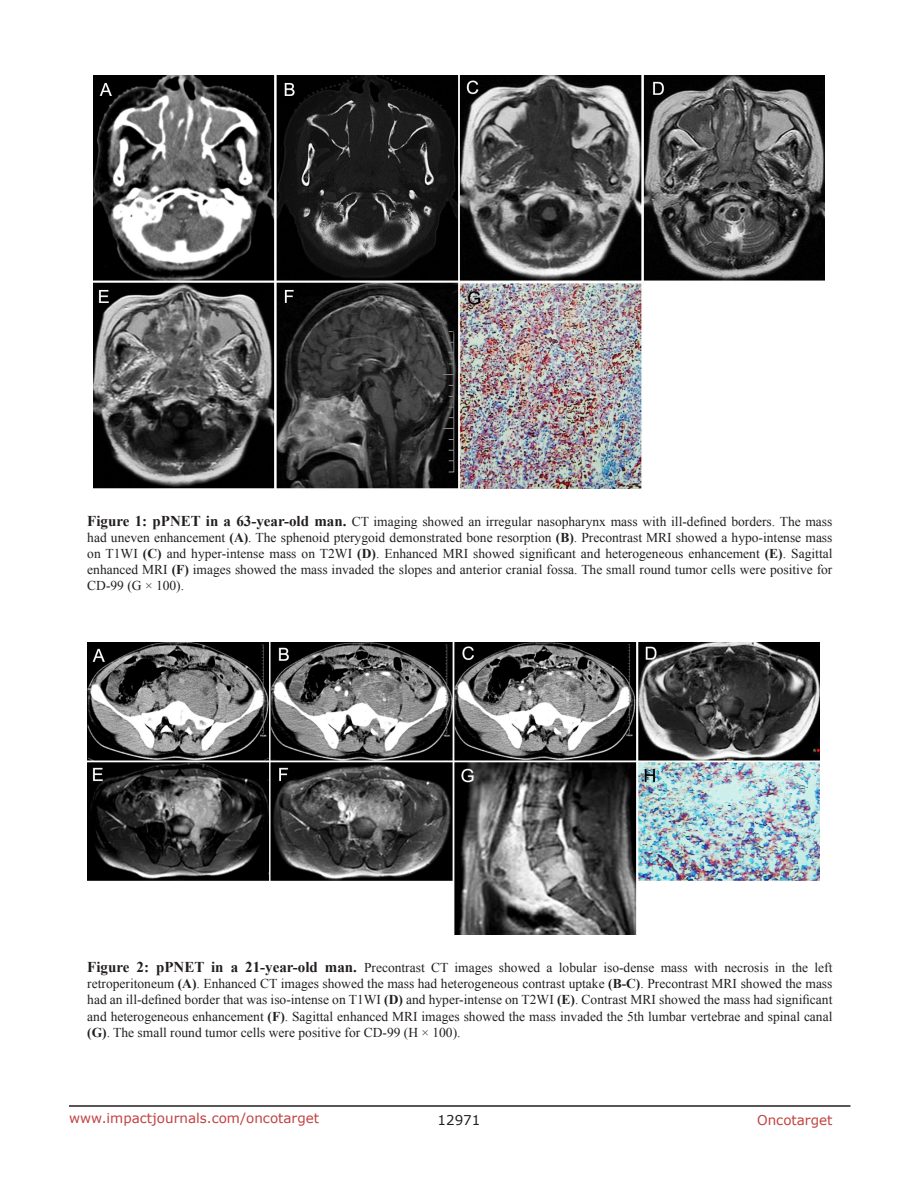
<style>
.page{position:relative;width:918px;height:1188px;background:#fff}
.page>*{position:absolute;margin:0;border:0;box-sizing:border-box;transform-origin:0 0}
.FigureText{font:13.5px/16.2px "Times New Roman";color:#231f20;text-align:justify}
.t1{font:13.5px "Verdana";color:#c24141}
.t2{font:13.5px "Verdana";color:#231f20}
.s1{font-weight:700;font-size:15px}
.s2{font-weight:700}
</style>
<div class="page">
<hr style="left:69px;top:1105px;width:781px;height:2px;background:#231f20">
<img style="left:87px;top:643px;width:732px;height:292px">
<img style="left:93px;top:76px;width:732px;height:412px">
<p class="FigureText" style="left:87px;top:513px;width:747px"><span class="s1">Figure 1: pPNET in a 63-year-old man.</span> CT imaging showed an irregular nasopharynx mass with ill-defined borders. The mass had uneven enhancement <span class="s2">(A)</span>. The sphenoid pterygoid demonstrated bone resorption <span class="s2">(B)</span>. Precontrast MRI showed a hypo-intense mass on T1WI <span class="s2">(C)</span> and hyper-intense mass on T2WI <span class="s2">(D)</span>. Enhanced MRI showed significant and heterogeneous enhancement <span class="s2">(E)</span>. Sagittal enhanced MRI <span class="s2">(F)</span> images showed the mass invaded the slopes and anterior cranial fossa. The small round tumor cells were positive for CD-99 (G × 100).</p>
<p class="FigureText" style="left:87px;top:959px;width:747px"><span class="s1">Figure 2: pPNET in a 21-year-old man.</span> Precontrast CT images showed a lobular iso-dense mass with necrosis in the left retroperitoneum <span class="s2">(A)</span>. Enhanced CT images showed the mass had heterogeneous contrast uptake <span class="s2">(B-C)</span>. Precontrast MRI showed the mass had an ill-defined border that was iso-intense on T1WI <span class="s2">(D)</span> and hyper-intense on T2WI <span class="s2">(E)</span>. Contrast MRI showed the mass had significant and heterogeneous enhancement <span class="s2">(F)</span>. Sagittal enhanced MRI images showed the mass invaded the 5th lumbar vertebrae and spinal canal <span class="s2">(G)</span>. The small round tumor cells were positive for CD-99 (H × 100).</p>
<p class="t1" style="left:69px;top:1109px;width:252px">www.impactjournals.com/oncotarget</p>
<p class="t2" style="left:438px;top:1111px;width:44px">12971</p>
<p class="t1" style="left:757px;top:1111px;width:77px">Oncotarget</p>
</div>
